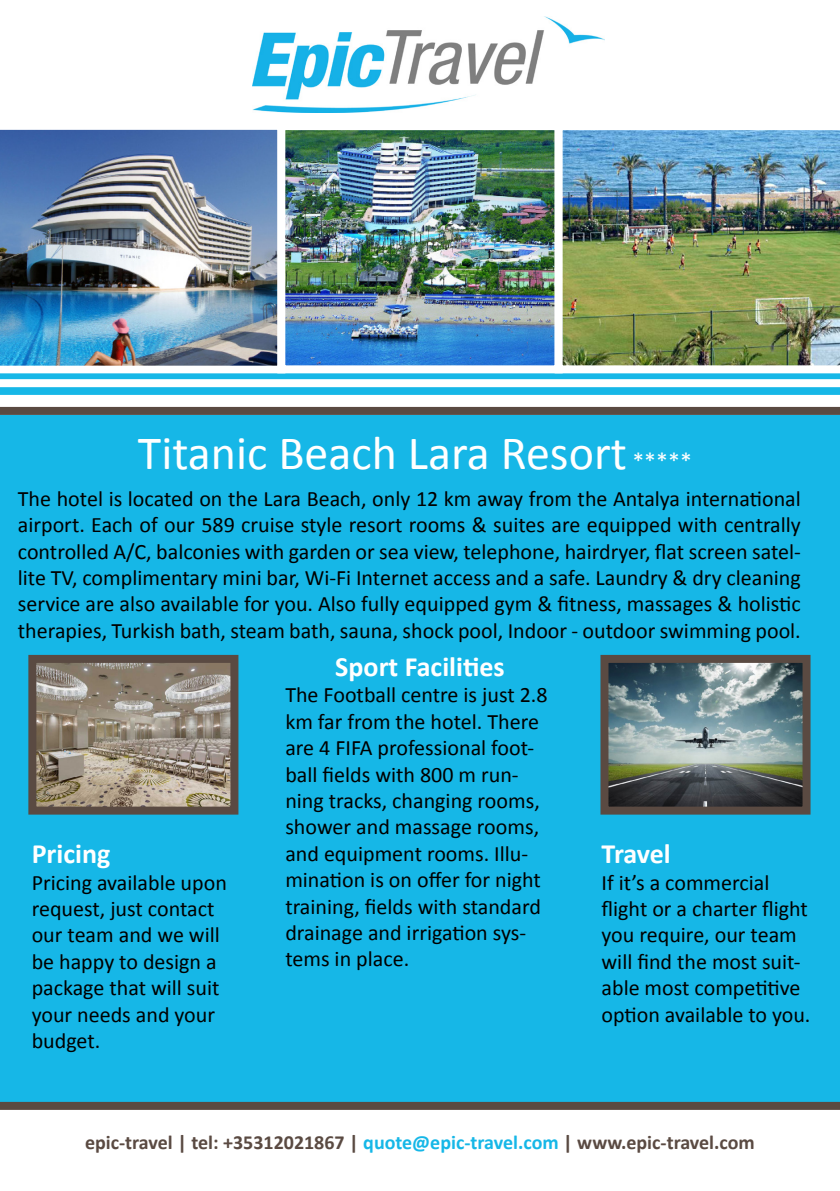
<style>
.page{position:relative;width:840px;height:1191px;background:#fff}
.page>*{position:absolute;margin:0;border:0;box-sizing:border-box;transform-origin:0 0}
.t1{font:48px "Calibri";color:#fff}
.t2{font:700 28px "Calibri";color:#fff}
.t3{font:22px/26.4px "Calibri";color:#000}
.t4{font:700 20px "Calibri";color:#5a4a42}
.s1{font-size:24px}
.s2{color:#16b7e7}
</style>
<div class="page">
<div style="left:0;top:342px;width:839px;height:760px;background:#16b7e7"></div>
<div style="left:0;top:379px;width:839px;height:8px;background:#fff"></div>
<div style="left:0;top:1101px;width:839px;height:8px;background:#5a4a42"></div>
<div style="left:0;top:395px;width:839px;height:20px;background:#fff"></div>
<img style="left:37px;top:664px;width:192px;height:141px">
<div style="left:28px;top:655px;width:210px;height:159px;border:8px solid #5a4a42"></div>
<img style="left:609px;top:664px;width:192px;height:141px">
<div style="left:600px;top:655px;width:210px;height:159px;border:8px solid #5a4a42"></div>
<img style="left:0;top:129px;width:277px;height:244px">
<img style="left:286px;top:131px;width:267px;height:233px">
<div style="left:277px;top:122px;width:285px;height:251px;border:8px solid #fff"></div>
<img style="left:554px;top:122px;width:285px;height:251px">
<img style="left:252px;top:17px;width:352px;height:96px">
<div style="left:0;top:407px;width:839px;height:8px;background:#5a4a42"></div>
<h1 class="t1" style="left:138px;top:422px;width:555px">Titanic Beach Lara Resort <span class="s1">*****</span></h1>
<p class="t3" style="left:18px;top:485px;width:784px;text-align:justify">The hotel is located on the Lara Beach, only 12 km away from the Antalya international airport. Each of our 589 cruise style resort rooms &amp; suites are equipped with centrally controlled A/C, balconies with garden or sea view, telephone, hairdryer, flat screen satel&shy;lite TV, complimentary mini bar, Wi-Fi Internet access and a safe. Laundry &amp; dry cleaning service are also available for you. Also fully equipped gym &amp; fitness, massages &amp; holistic therapies, Turkish bath, steam bath, sauna, shock pool, Indoor - outdoor swimming pool.</p>
<p class="t2" style="left:32px;top:836px;width:80px">Pricing</p>
<p class="t3" style="left:32px;top:869px;width:197px">Pricing available upon request, just contact our team and we will be happy to design a package that will suit your needs and your budget.</p>
<p class="t2" style="left:335px;top:648px;width:171px">Sport Facilities</p>
<p class="t3" style="left:285px;top:682px;width:264px">The Football centre is just 2.8 km far from the hotel. There are 4 FIFA professional foot&shy;ball fields with 800 m run&shy;ning tracks, changing rooms, shower and massage rooms, and equipment rooms. Illu&shy;mination is on offer for night training, fields with standard drainage and irrigation sys&shy;tems in place.</p>
<p class="t2" style="left:601px;top:836px;width:71px">Travel</p>
<p class="t3" style="left:601px;top:869px;width:210px">If it’s a commercial flight or a charter flight you require, our team will find the most suit&shy;able most competitive option available to you.</p>
<p class="t4" style="left:85px;top:1129px;width:671px">epic-travel | tel: +35312021867 | <span class="s2">quote@epic-travel.com</span> | www.epic-travel.com</p>
</div>
